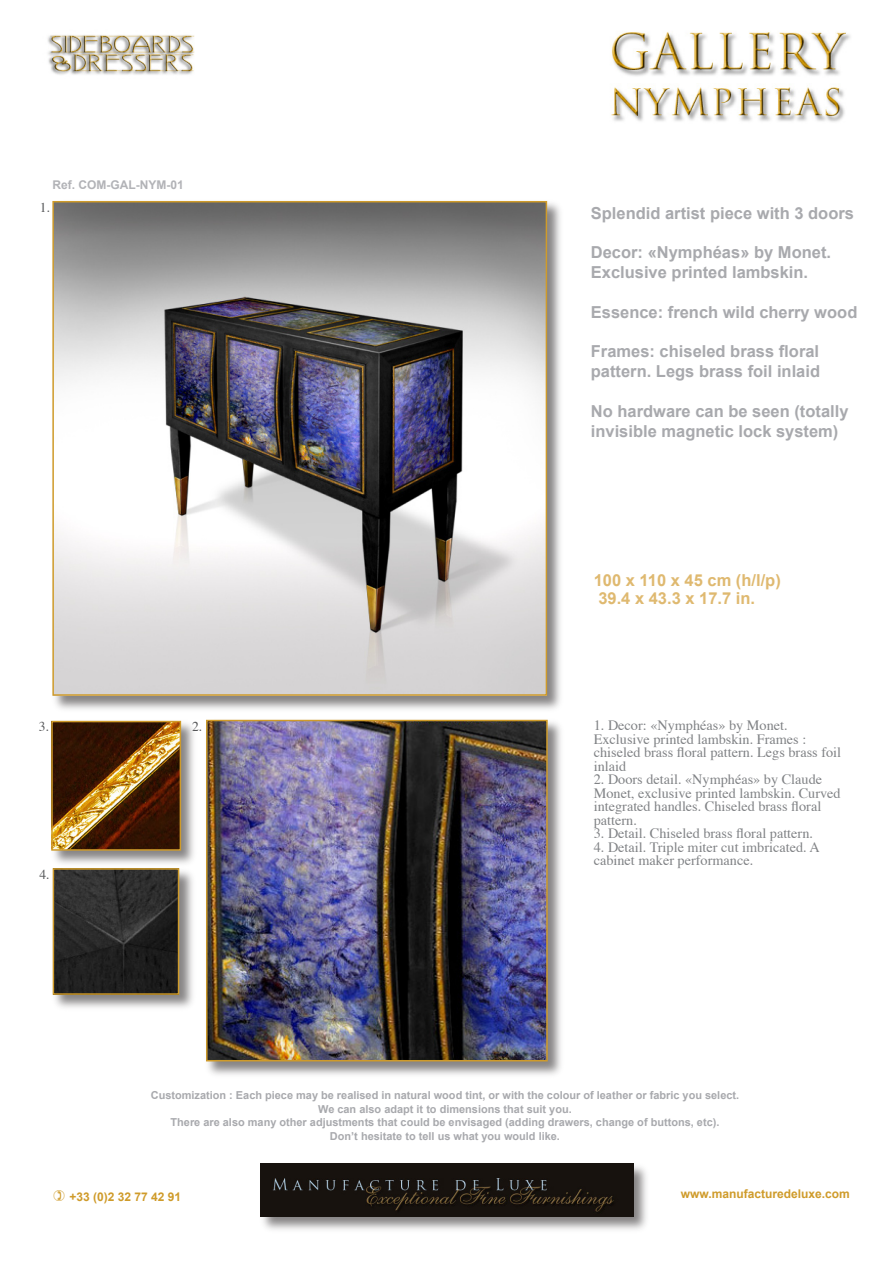
<style>
.page{position:relative;width:893px;height:1263px;background:#fff}
.page>*{position:absolute;margin:0;border:0;box-sizing:border-box;transform-origin:0 0}
.t1{font:700 16.5px/19.8px "Arial";color:#a8a9ad}
.t2{font:700 16.5px/18px "Arial";color:#dfb970}
.t3{font:14.25px/13.5px "Times";color:#808285}
.t4{font:13.5px "Times";color:#57585a}
.t5{font:700 12px "Arial";color:#cf9b2a}
.t6{font:700 12px "Arial";color:#b2b3b7}
.t7{font:700 10.95px/13.5px "Arial";color:#a8a9ad;text-align:center}
</style>
<div class="page">
<div style="left:50px;top:199px;width:514px;height:514px;background:#231f20;opacity:.55"></div>
<img style="left:55px;top:204px;width:489px;height:489px">
<div style="left:52px;top:201px;width:495px;height:495px;border:2px solid #cf9b2a"></div>
<div style="left:204px;top:718px;width:361px;height:361px;background:#231f20;opacity:.55"></div>
<img style="left:209px;top:723px;width:336px;height:335px">
<div style="left:206px;top:720px;width:342px;height:341px;border:2px solid #cf9b2a"></div>
<img style="left:611px;top:32px;width:239px;height:90px">
<div style="left:49px;top:719px;width:150px;height:149px;background:#231f20;opacity:.55"></div>
<img style="left:54px;top:724px;width:124px;height:124px">
<div style="left:51px;top:721px;width:130px;height:130px;border:2px solid #cf9b2a"></div>
<div style="left:51px;top:866px;width:146px;height:146px;background:#231f20;opacity:.55"></div>
<img style="left:56px;top:871px;width:120px;height:121px">
<div style="left:53px;top:868px;width:126px;height:127px;border:2px solid #cf9b2a"></div>
<img style="left:48px;top:35px;width:147px;height:40px">
<div style="left:259px;top:1162px;width:391px;height:72px;background:#231f20;opacity:.55"></div>
<img style="left:261px;top:1164px;width:372px;height:52px">
<p class="t6" style="left:52px;top:178px;width:133px">Ref. COM-GAL-NYM-01</p>
<p class="t4" style="left:40px;top:199px;width:12px">1.</p>
<p class="t4" style="left:39px;top:718px;width:12px">3.</p>
<p class="t4" style="left:39px;top:866px;width:12px">4.</p>
<p class="t4" style="left:192px;top:718px;width:12px">2.</p>
<p class="t1" style="left:591px;top:203px;width:265px">Splendid artist piece with 3 doors</p>
<p class="t1" style="left:591px;top:243px;width:242px">Decor: «Nymphéas» by Monet.<br>Exclusive printed lambskin.</p>
<p class="t1" style="left:591px;top:302px;width:268px">Essence: french wild cherry wood</p>
<p class="t1" style="left:591px;top:342px;width:231px">Frames: chiseled brass floral pattern. Legs brass foil inlaid</p>
<p class="t1" style="left:591px;top:401px;width:259px">No hardware can be seen (totally invisible magnetic lock system)</p>
<p class="t2" style="left:594px;top:571px;width:189px">100 x 110 x 45 cm (h/l/p)<br>39.4 x 43.3 x 17.7 in.</p>
<p class="t3" style="left:594px;top:719px;width:249px">1. Decor: «Nymphéas» by Monet.<br>Exclusive printed lambskin. Frames : chiseled brass floral pattern. Legs brass foil inlaid</p>
<p class="t3" style="left:594px;top:773px;width:248px">2. Doors detail. «Nymphéas» by Claude Monet, exclusive printed lambskin. Curved integrated handles. Chiseled brass floral pattern.</p>
<p class="t3" style="left:594px;top:827px;width:221px">3. Detail. Chiseled brass floral pattern.</p>
<p class="t3" style="left:594px;top:841px;width:228px">4. Detail. Triple miter cut imbricated. A cabinet maker performance.</p>
<p class="t7" style="left:151px;top:1089px;width:590px">Customization : Each piece may be realised in natural wood tint, or with the colour of leather or fabric you select.<br>We can also adapt it to dimensions that suit you.<br>There are also many other adjustments that could be envisaged (adding drawers, change of buttons, etc).<br>Don’t hesitate to tell us what you would like.</p>
<p class="t5" style="left:69px;top:1190px;width:113px">+33 (0)2 32 77 42 91</p>
<p class="t5" style="left:681px;top:1187px;width:170px">www.manufacturedeluxe.com</p>
</div>
